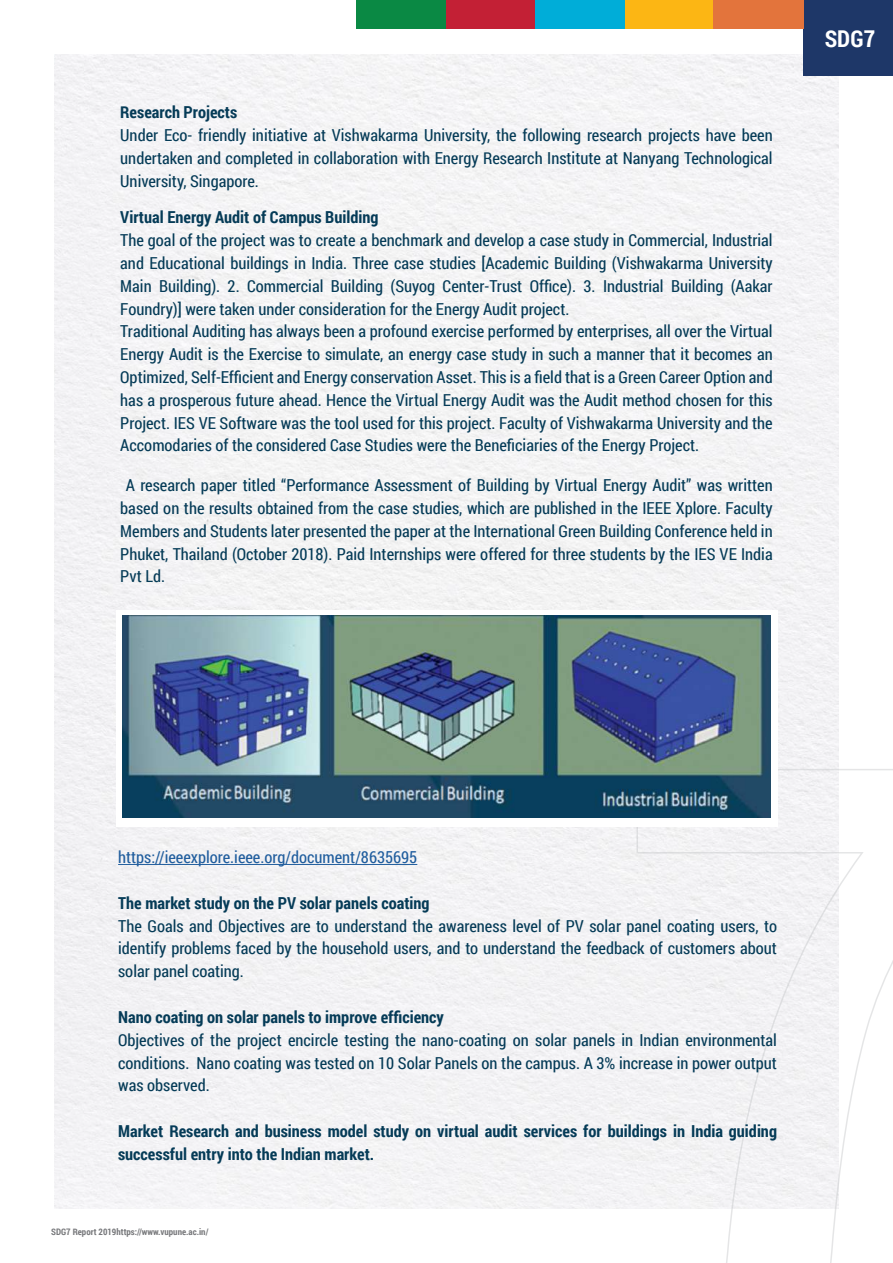
<style>
.page{position:relative;width:893px;height:1263px;background:#fff}
.page>*{position:absolute;margin:0;border:0;box-sizing:border-box;transform-origin:0 0}
.t1{font:700 23.1px "Roboto Condensed";color:#fff}
.t2{font:16.5px/22.8px "Roboto Condensed";color:#053b57;text-align:justify}
.t3{font:700 16.5px/22.8px "Roboto Condensed";color:#053b57}
.t4{font:16.5px "Roboto Condensed";color:#215e9e}
.t5{font:700 9px "Roboto Condensed";color:#77787b}
</style>
<div class="page">
<div style="left:54px;top:54px;width:785px;height:1155px;background:#f3f3f5"></div>
<div style="left:804px;top:0;width:89px;height:76px;background:#1e3768"></div>
<div style="left:624px;top:0;width:91px;height:28px;background:#fcb614"></div>
<div style="left:535px;top:0;width:89px;height:28px;background:#00add8"></div>
<div style="left:446px;top:0;width:89px;height:28px;background:#c32035"></div>
<div style="left:356px;top:0;width:90px;height:28px;background:#0a8944"></div>
<div style="left:713px;top:0;width:91px;height:28px;background:#e3743c"></div>
<svg style="left:636px;top:768px;width:257px;height:495px"></svg>
<div style="left:116px;top:610px;width:661px;height:216px;background:#fff"></div>
<img style="left:122px;top:616px;width:649px;height:201px">
<hr style="left:118px;top:864px;width:299px;height:1px;background:#215e9e">
<p class="t3" style="left:120px;top:100px;width:118px">Research Projects</p>
<p class="t2" style="left:120px;top:123px;width:654px">Under Eco- friendly initiative at Vishwakarma University, the following research projects have been undertaken and completed in collaboration with Energy Research Institute at Nanyang Technological University, Singapore.</p>
<p class="t3" style="left:120px;top:205px;width:260px">Virtual Energy Audit of Campus Building</p>
<p class="t2" style="left:120px;top:228px;width:654px;text-align:left">The goal of the project was to create a benchmark and develop a case study in Commercial, Industrial and Educational buildings in India. Three case studies [Academic Building (Vishwakarma University Main Building). 2. Commercial Building (Suyog Center-Trust Office). 3. Industrial Building (Aakar Foundry)] were taken under consideration for the Energy Audit project.<br>Traditional Auditing has always been a profound exercise performed by enterprises, all over the Virtual Energy Audit is the Exercise to simulate, an energy case study in such a manner that it becomes an Optimized, Self-Efficient and Energy conservation Asset. This is a field that is a Green Career Option and has a prosperous future ahead. Hence the Virtual Energy Audit was the Audit method chosen for this Project. IES VE Software was the tool used for this project. Faculty of Vishwakarma University and the Accomodaries of the considered Case Studies were the Beneficiaries of the Energy Project.</p>
<p class="t2" style="left:120px;top:473px;width:654px;text-indent:5px">A research paper titled “Performance Assessment of Building by Virtual Energy Audit” was written based on the results obtained from the case studies, which are published in the IEEE Xplore. Faculty Members and Students later presented the paper at the International Green Building Conference held in Phuket, Thailand (October 2018). Paid Internships were offered for three students by the IES VE India Pvt Ld.</p>
<h1 class="t1" style="left:825px;top:22px;width:52px">SDG7</h1>
<p class="t4" style="left:118px;top:846px;width:301px">https://ieeexplore.ieee.org/document/8635695</p>
<p class="t3" style="left:118px;top:891px;width:313px">The market study on the PV solar panels coating</p>
<p class="t2" style="left:118px;top:914px;width:660px">The Goals and Objectives are to understand the awareness level of PV solar panel coating users, to identify problems faced by the household users, and to understand the feedback of customers about solar panel coating.</p>
<p class="t3" style="left:118px;top:1005px;width:327px">Nano coating on solar panels to improve efficiency</p>
<p class="t2" style="left:118px;top:1028px;width:660px">Objectives of the project encircle testing the nano-coating on solar panels in Indian environmental conditions. Nano coating was tested on 10 Solar Panels on the campus. A 3% increase in power output was observed.</p>
<p class="t3" style="left:118px;top:1119px;width:660px">Market Research and business model study on virtual audit services for buildings in India guiding successful entry into the Indian market.</p>
<p class="t5" style="left:51px;top:1225px;width:159px">SDG7 Report 2019https://www.vupune.ac.in/</p>
</div>
